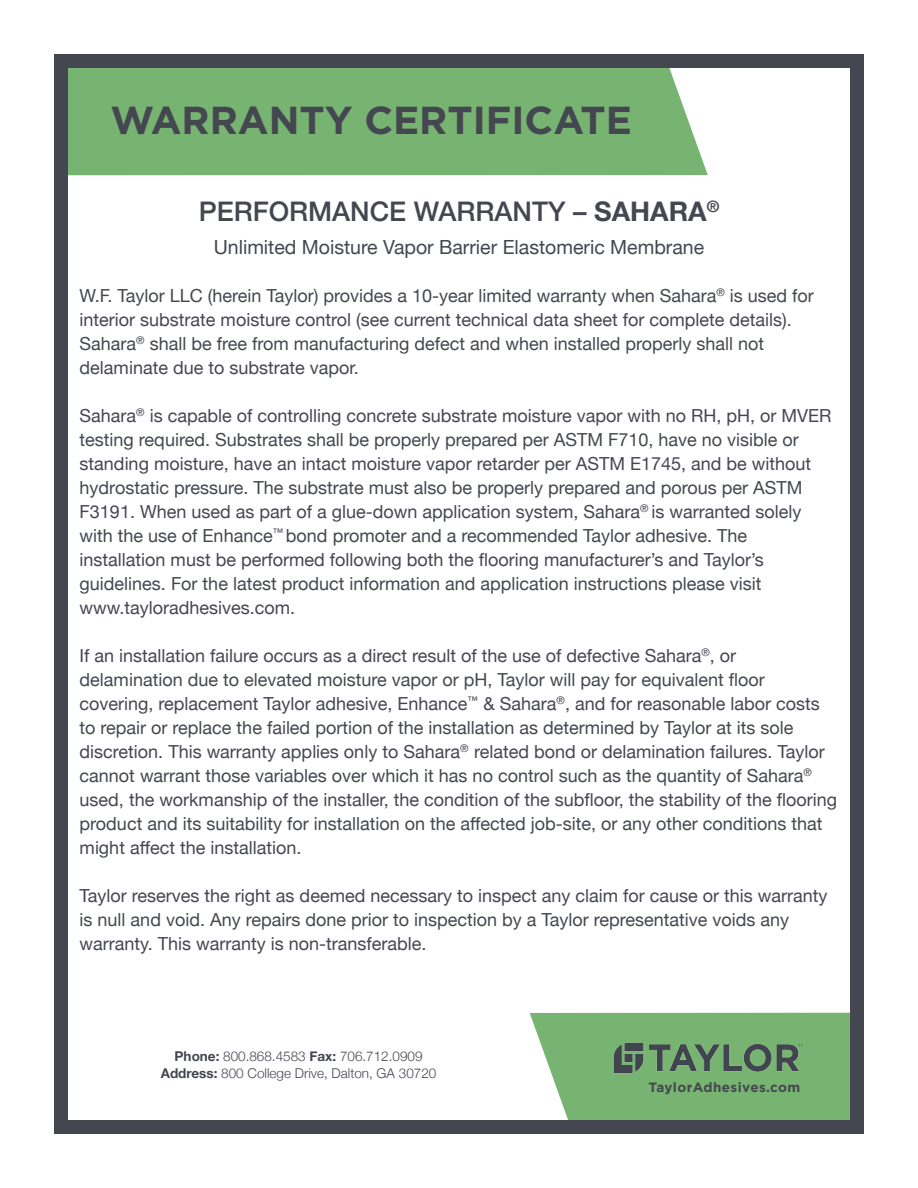
<style>
.page{position:relative;width:918px;height:1188px;background:#fff}
.page>*{position:absolute;margin:0;border:0;box-sizing:border-box;transform-origin:0 0}
.t1{font:700 39px "Gotham";color:#454750}
.t2{font:500 27px "Helvetica Neue";color:#454750}
.t3{font:19.5px "Helvetica Neue";color:#454750}
.t4{font:18px/24px "Helvetica Neue";color:#454750}
.t5{font:300 13.5px "Helvetica Neue";color:#454750}
.t6{font:700 13.5px "Gotham";letter-spacing:.03em;color:#454750}
.s1{font-weight:700}
</style>
<div class="page">
<div style="left:68px;top:67px;width:640px;height:108px;background:#77b371"></div>
<svg style="left:529px;top:1013px;width:321px;height:108px;background:#80b77b"></svg>
<div style="left:54px;top:1121px;width:810px;height:13px;background:#454750"></div>
<div style="left:54px;top:54px;width:810px;height:13px;background:#454750"></div>
<div style="left:850px;top:54px;width:14px;height:1080px;background:#454750"></div>
<div style="left:54px;top:54px;width:14px;height:1080px;background:#454750"></div>
<img style="left:610px;top:1042px;width:197px;height:32px">
<p class="t1" style="left:110px;top:95px;width:523px">WARRANTY CERTIFICATE</p>
<p class="t2" style="left:199px;top:189px;width:522px">PERFORMANCE WARRANTY – <span class="s1">SAHARA</span><sup>®</sup></p>
<p class="t3" style="left:214px;top:233px;width:492px">Unlimited Moisture Vapor Barrier Elastomeric Membrane</p>
<p class="t4" style="left:80px;top:284px;width:736px">W.F. Taylor LLC (herein Taylor) provides a 10-year limited warranty when Sahara<sup>®</sup> is used for interior substrate moisture control (see current technical data sheet for complete details).</p>
<p class="t4" style="left:80px;top:332px;width:686px">Sahara<sup>®</sup> shall be free from manufacturing defect and when installed properly shall not</p>
<p class="t4" style="left:80px;top:356px;width:281px">delaminate due to substrate vapor.</p>
<p class="t4" style="left:80px;top:404px;width:753px">Sahara<sup>®</sup> is capable of controlling concrete substrate moisture vapor with no RH, pH, or MVER testing required. Substrates shall be properly prepared per ASTM F710, have no visible or standing moisture, have an intact moisture vapor retarder per ASTM E1745, and be without hydrostatic pressure. The substrate must also be properly prepared and porous per ASTM F3191. When used as part of a glue-down application system, Sahara<sup>®</sup> is warranted solely with the use of Enhance<sup>™</sup> bond promoter and a recommended Taylor adhesive. The</p>
<p class="t4" style="left:80px;top:548px;width:686px">installation must be performed following both the flooring manufacturer’s and Taylor’s</p>
<p class="t4" style="left:80px;top:572px;width:683px">guidelines. For the latest product information and application instructions please visit</p>
<p class="t4" style="left:80px;top:596px;width:217px">www.tayloradhesives.com.</p>
<p class="t4" style="left:80px;top:644px;width:658px">If an installation failure occurs as a direct result of the use of defective Sahara<sup>®</sup>, or</p>
<p class="t4" style="left:80px;top:668px;width:687px">delamination due to elevated moisture vapor or pH, Taylor will pay for equivalent floor</p>
<p class="t4" style="left:80px;top:692px;width:759px">covering, replacement Taylor adhesive, Enhance<sup>™</sup> &amp; Sahara<sup>®</sup>, and for reasonable labor costs to repair or replace the failed portion of the installation as determined by Taylor at its sole discretion. This warranty applies only to Sahara<sup>®</sup> related bond or delamination failures. Taylor cannot warrant those variables over which it has no control such as the quantity of Sahara<sup>® </sup>used, the workmanship of the installer, the condition of the subfloor, the stability of the flooring product and its suitability for installation on the affected job-site, or any other conditions that might affect the installation.</p>
<p class="t4" style="left:80px;top:884px;width:749px">Taylor reserves the right as deemed necessary to inspect any claim for cause or this warranty is null and void. Any repairs done prior to inspection by a Taylor representative voids any</p>
<p class="t4" style="left:80px;top:932px;width:348px">warranty. This warranty is non-transferable.</p>
<p class="t5" style="left:175px;top:1045px;width:249px"><span class="s1">Phone:</span> 800.868.4583 <span class="s1">Fax:</span> 706.712.0909</p>
<p class="t5" style="left:161px;top:1062px;width:277px"><span class="s1">Address:</span> 800 College Drive, Dalton, GA 30720</p>
<p class="t6" style="left:649px;top:1078px;width:153px">TaylorAdhesives.com</p>
</div>
